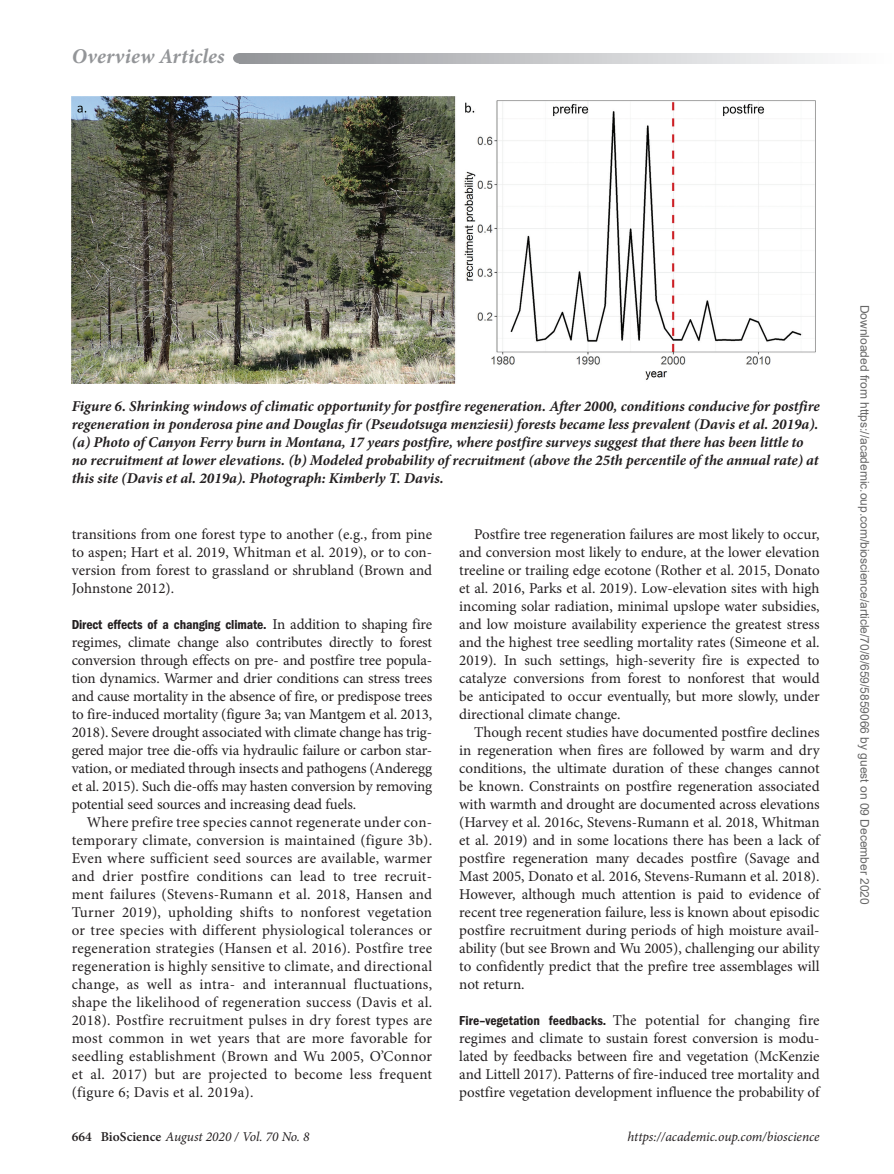
<style>
.page{position:relative;width:894px;height:1174px;background:#fff}
.page>*{position:absolute;margin:0;border:0;box-sizing:border-box;transform-origin:0 0}
.t1{font:italic 700 21px "Minion Pro";letter-spacing:.005em;color:#939598}
.Para{font:15px/18px "Minion Pro";color:#231f20;text-align:justify}
.FigCaption{font:italic 700 15px/18px "Minion Pro";letter-spacing:-.005em;color:#231f20}
.t2{font:italic 13.5px "Minion Pro";letter-spacing:-.005em;color:#231f20}
.t3{font:13.5px "ITC Franklin Gothic Std Dm Cd";letter-spacing:-.01em;color:#231f20}
.t4{font:12px "Arial";color:#666}
.s1{font-family:"Minion Pro";font-size:15px}
.s2{font-family:"ITC Franklin Gothic Std Dm Cd";font-size:13.5px}
.s3{font-weight:600;font-style:normal}
</style>
<div class="page">
<svg style="left:243px;top:53px;width:580px;height:11px;background:#c5c6c9"></svg>
<div style="left:233px;top:53px;width:14px;height:11px;background:#939598;border-radius:50%"></div>
<img style="left:72px;top:96px;width:744px;height:288px">
<h1 class="t1" style="left:72px;top:41px;width:154px">Overview Articles</h1>
<p class="FigCaption" style="left:72px;top:397px;width:749px">Figure 6. Shrinking windows of climatic opportunity for postfire regeneration. After 2000, conditions conducive for postfire regeneration in ponderosa pine and Douglas fir (Pseudotsuga menziesii) forests became less prevalent (Davis et al. 2019a). (a) Photo of Canyon Ferry burn in Montana, 17 years postfire, where postfire surveys suggest that there has been little to no recruitment at lower elevations. (b) Modeled probability of recruitment (above the 25th percentile of the annual rate) at this site (Davis et al. 2019a). Photograph: Kimberly T. Davis.</p>
<p class="Para" style="left:72px;top:525px;width:362px">transitions from one forest type to another (e.g., from pine to aspen; Hart et al. 2019, Whitman et al. 2019), or to con&shy;version from forest to grassland or shrubland (Brown and Johnstone 2012).</p>
<h2 class="t3" style="left:72px;top:616px;width:362px">Direct effects of a changing climate. <span class="s1">In addition to shaping fire</span></h2>
<h2 class="Para" style="left:72px;top:633px;width:362px">regimes, climate change also contributes directly to forest conversion through effects on pre- and postfire tree popula&shy;tion dynamics. Warmer and drier conditions can stress trees and cause mortality in the absence of fire, or predispose trees to fire-induced mortality (figure 3a; van Mantgem et al. 2013, 2018). Severe drought associated with climate change has trig&shy;gered major tree die-offs via hydraulic failure or carbon star&shy;vation, or mediated through insects and pathogens (Anderegg et al. 2015). Such die-offs may hasten conversion by removing potential seed sources and increasing dead fuels.</h2>
<p class="Para" style="left:72px;top:813px;width:362px;text-indent:15px">Where prefire tree species cannot regenerate under con&shy;temporary climate, conversion is maintained (figure 3b).<br>Even where sufficient seed sources are available, warmer and drier postfire conditions can lead to tree recruit&shy;ment failures (Stevens-Rumann et al. 2018, Hansen and Turner 2019), upholding shifts to nonforest vegetation or tree species with different physiological tolerances or regeneration strategies (Hansen et al. 2016). Postfire tree regeneration is highly sensitive to climate, and directional change, as well as intra- and interannual fluctuations, shape the likelihood of regeneration success (Davis et al.<br>2018). Postfire recruitment pulses in dry forest types are most common in wet years that are more favorable for seedling establishment (Brown and Wu 2005, O’Connor et al. 2017) but are projected to become less frequent (figure 6; Davis et al. 2019a).</p>
<p class="Para" style="left:459px;top:525px;width:362px;text-indent:15px">Postfire tree regeneration failures are most likely to occur, and conversion most likely to endure, at the lower elevation treeline or trailing edge ecotone (Rother et al. 2015, Donato et al. 2016, Parks et al. 2019). Low-elevation sites with high incoming solar radiation, minimal upslope water subsidies, and low moisture availability experience the greatest stress and the highest tree seedling mortality rates (Simeone et al.<br>2019). In such settings, high-severity fire is expected to catalyze conversions from forest to nonforest that would be anticipated to occur eventually, but more slowly, under directional climate change.</p>
<p class="Para" style="left:459px;top:723px;width:362px;text-indent:15px">Though recent studies have documented postfire declines in regeneration when fires are followed by warm and dry conditions, the ultimate duration of these changes cannot be known. Constraints on postfire regeneration associated with warmth and drought are documented across elevations (Harvey et al. 2016c, Stevens-Rumann et al. 2018, Whitman et al. 2019) and in some locations there has been a lack of postfire regeneration many decades postfire (Savage and Mast 2005, Donato et al. 2016, Stevens-Rumann et al. 2018).<br>However, although much attention is paid to evidence of recent tree regeneration failure, less is known about episodic postfire recruitment during periods of high moisture avail&shy;ability (but see Brown and Wu 2005), challenging our ability to confidently predict that the prefire tree assemblages will not return.</p>
<h2 class="Para" style="left:459px;top:1011px;width:362px"><span class="s2">Fire–vegetation feedbacks.</span> The potential for changing fire regimes and climate to sustain forest conversion is modu&shy;lated by feedbacks between fire and vegetation (McKenzie and Littell 2017). Patterns of fire-induced tree mortality and postfire vegetation development influence the probability of</h2>
<p class="t2" style="left:72px;top:1127px;width:239px"><span class="s3">664 BioScience</span> August 2020 / Vol. 70 No. 8</p>
<p class="t2" style="left:627px;top:1127px;width:193px">https://academic.oup.com/bioscience</p>
<p class="t4" style="left:868px;top:304px;width:602px;rotate:90deg">Downloaded from https://academic.oup.com/bioscience/article/70/8/659/5859066 by guest on 09 December 2020</p>
</div>
